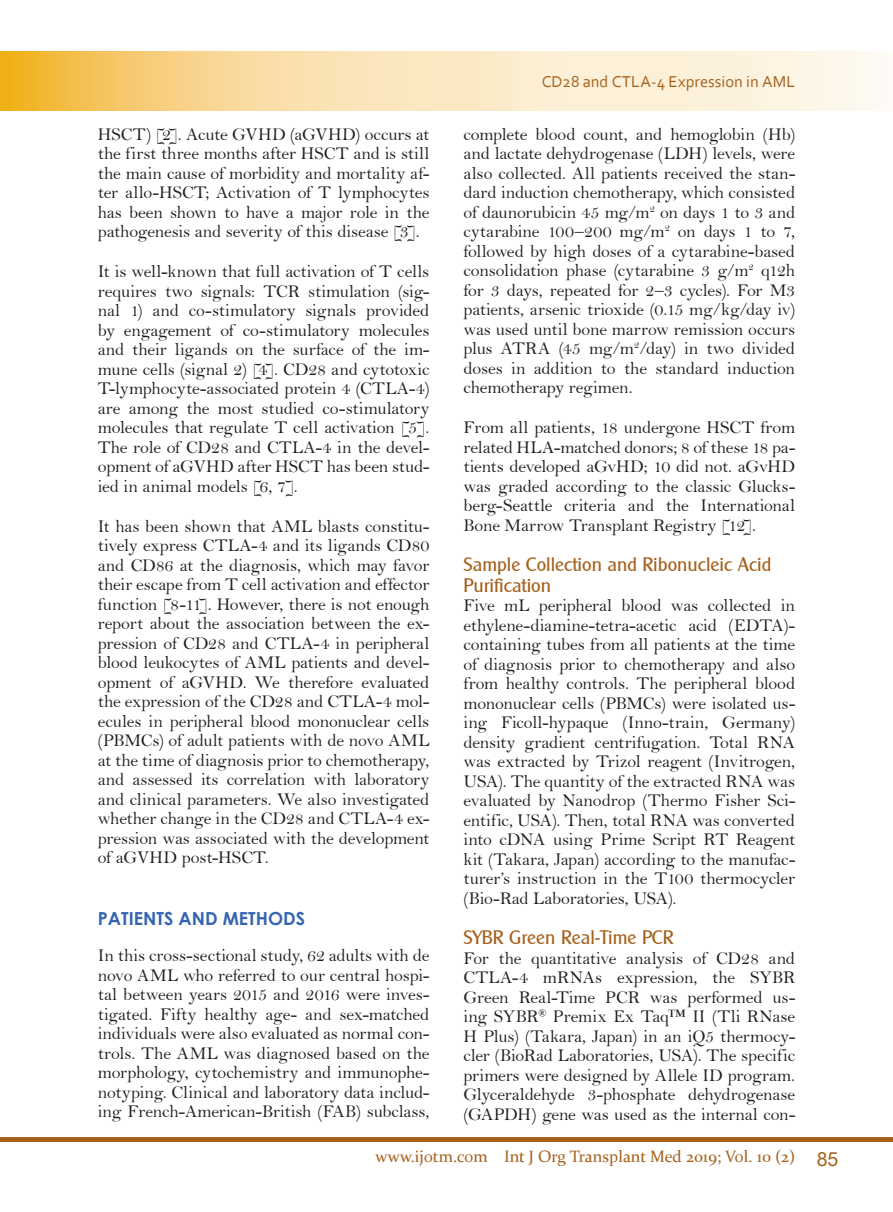
<style>
.page{position:relative;width:893px;height:1212px;background:#fff}
.page>*{position:absolute;margin:0;border:0;box-sizing:border-box;transform-origin:0 0}
.Sub_head{font:19.5px/20.2px "Clearly Gothic";color:#a6611c}
.t1{font:19.5px "Arial";color:#a6611c}
.Body{font:18px/19.5px "Bell";letter-spacing:-.01em;color:#231f20;text-align:justify}
.Heading{font:700 18px "Century Gothic";color:#3665b0}
.t2{font:16.5px "Constantia";color:#a6611c}
.Running_Title{font:16.5px "Corbel";color:#a6611c}
</style>
<div class="page">
<div style="left:0;top:1137px;width:893px;height:5px;background:#a6611c"></div>
<img style="left:0;top:52px;width:882px;height:59px">
<p class="Body" style="left:98px;top:124px;width:333px">HSCT) [2]. Acute GVHD (aGVHD) occurs at the first three months after HSCT and is still the main cause of morbidity and mortality af&shy;ter allo-HSCT; Activation of T lymphocytes has been shown to have a major role in the pathogenesis and severity of this disease [3].</p>
<p class="Body" style="left:98px;top:261px;width:333px">It is well-known that full activation of T cells requires two signals: TCR stimulation (sig&shy;nal 1) and co-stimulatory signals provided by engagement of co-stimulatory molecules and their ligands on the surface of the im&shy;mune cells (signal 2) [4]. CD28 and cytotoxic T-lymphocyte-associated protein 4 (CTLA-4) are among the most studied co-stimulatory molecules that regulate T cell activation [5].<br>The role of CD28 and CTLA-4 in the devel&shy;opment of aGVHD after HSCT has been stud&shy;ied in animal models [6, 7].</p>
<p class="Body" style="left:98px;top:516px;width:333px">It has been shown that AML blasts constitu&shy;tively express CTLA-4 and its ligands CD80 and CD86 at the diagnosis, which may favor their escape from T cell activation and effector function [8-11]. However, there is not enough report about the association between the ex&shy;pression of CD28 and CTLA-4 in peripheral blood leukocytes of AML patients and devel&shy;opment of aGVHD. We therefore evaluated the expression of the CD28 and CTLA-4 mol&shy;ecules in peripheral blood mononuclear cells (PBMCs) of adult patients with de novo AML at the time of diagnosis prior to chemotherapy, and assessed its correlation with laboratory and clinical parameters. We also investigated whether change in the CD28 and CTLA-4 ex&shy;pression was associated with the development of aGVHD post-HSCT.</p>
<p class="Heading" style="left:98px;top:905px;width:209px">PATIENTS AND METHODS</p>
<p class="Body" style="left:98px;top:946px;width:333px">In this cross-sectional study, 62 adults with de novo AML who referred to our central hospi&shy;tal between years 2015 and 2016 were inves&shy;tigated. Fifty healthy age- and sex-matched individuals were also evaluated as normal con&shy;trols. The AML was diagnosed based on the morphology, cytochemistry and immunophe&shy;notyping. Clinical and laboratory data includ&shy;ing French-American-British (FAB) subclass,</p>
<p class="Running_Title" style="left:542px;top:72px;width:255px">CD28 and CTLA-4 Expression in AML</p>
<p class="Body" style="left:463px;top:124px;width:333px">complete blood count, and hemoglobin (Hb) and lactate dehydrogenase (LDH) levels, were also collected. All patients received the stan&shy;dard induction chemotherapy, which consisted of daunorubicin 45 mg/m<sup>2</sup> on days 1 to 3 and cytarabine 100–200 mg/m<sup>2</sup> on days 1 to 7, followed by high doses of a cytarabine-based consolidation phase (cytarabine 3 g/m<sup>2</sup> q12h for 3 days, repeated for 2–3 cycles). For M3 patients, arsenic trioxide (0.15 mg/kg/day iv) was used until bone marrow remission occurs plus ATRA (45 mg/m<sup>2</sup>/day) in two divided doses in addition to the standard induction chemotherapy regimen.</p>
<p class="Body" style="left:463px;top:417px;width:333px">From all patients, 18 undergone HSCT from related HLA-matched donors; 8 of these 18 pa&shy;tients developed aGvHD; 10 did not. aGvHD was graded according to the classic Glucks&shy;berg-Seattle criteria and the International Bone Marrow Transplant Registry [12].</p>
<p class="Sub_head" style="left:463px;top:554px;width:309px">Sample Collection and Ribonucleic Acid<br>Purification</p>
<p class="Body" style="left:463px;top:595px;width:333px">Five mL peripheral blood was collected in ethylene-diamine-tetra-acetic acid (EDTA)- containing tubes from all patients at the time of diagnosis prior to chemotherapy and also from healthy controls. The peripheral blood mononuclear cells (PBMCs) were isolated us&shy;ing Ficoll-hypaque (Inno-train, Germany) density gradient centrifugation. Total RNA was extracted by Trizol reagent (Invitrogen, USA). The quantity of the extracted RNA was evaluated by Nanodrop (Thermo Fisher Sci&shy;entific, USA). Then, total RNA was converted into cDNA using Prime Script RT Reagent kit (Takara, Japan) according to the manufac&shy;turer’s instruction in the T100 thermocycler (Bio-Rad Laboratories, USA).</p>
<p class="Sub_head" style="left:463px;top:927px;width:212px">SYBR Green Real-Time PCR</p>
<p class="Body" style="left:463px;top:948px;width:333px">For the quantitative analysis of CD28 and CTLA-4 mRNAs expression, the SYBR Green Real-Time PCR was performed us&shy;ing SYBR<sup>®</sup> Premix Ex Taq™ II (Tli RNase H Plus) (Takara, Japan) in an iQ5 thermocy&shy;cler (BioRad Laboratories, USA). The specific primers were designed by Allele ID program.<br>Glyceraldehyde 3-phosphate dehydrogenase (GAPDH) gene was used as the internal con-</p>
<p class="t2" style="left:375px;top:1145px;width:421px">www.ijotm.com Int J Org Transplant Med 2019; Vol. 10 (2)</p>
<p class="t1" style="left:817px;top:1146px;width:23px">85</p>
</div>
